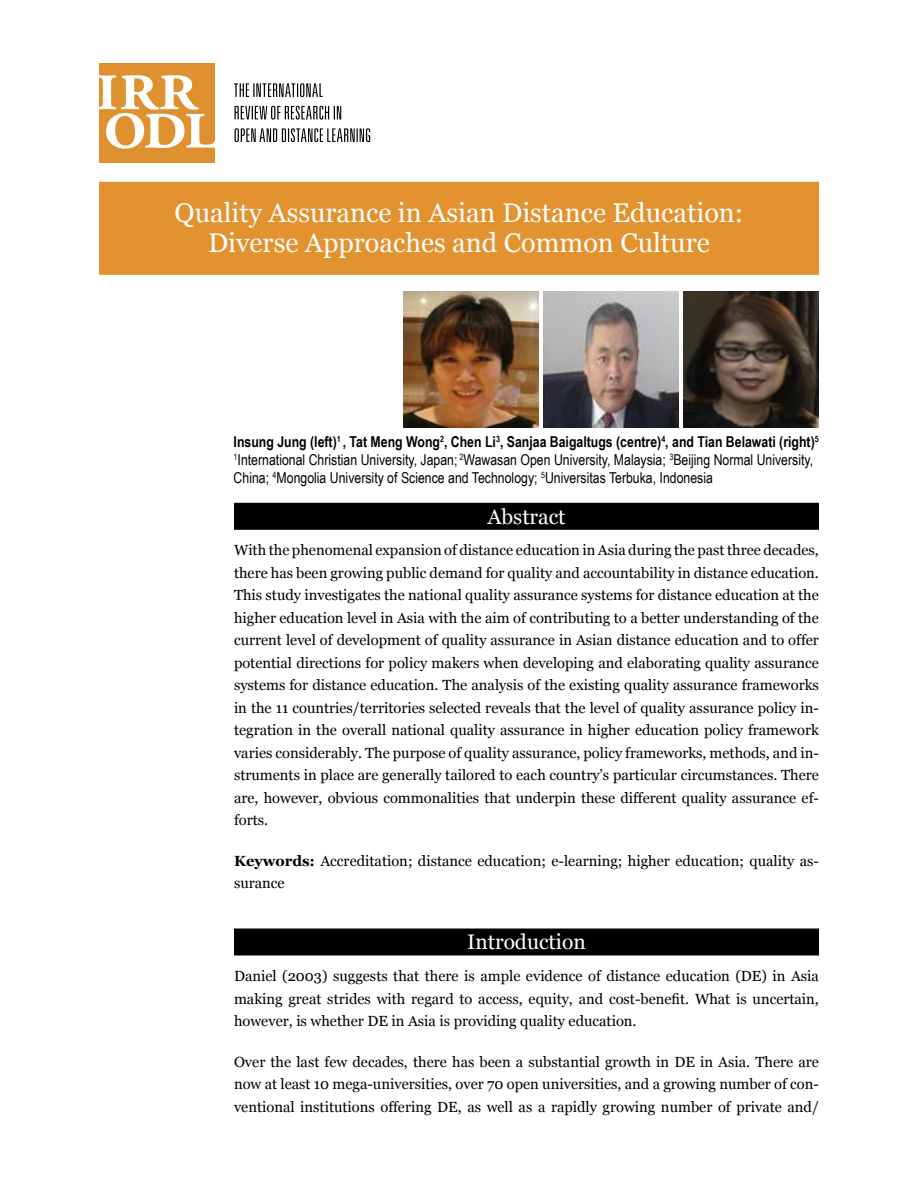
<style>
.page{position:relative;width:918px;height:1188px;background:#fff}
.page>*{position:absolute;margin:0;border:0;box-sizing:border-box;transform-origin:0 0}
.t1{font:27px/30px "Georgia";color:#fff;text-align:center}
.t2{font:21px "Georgia";color:#fff}
.t3{font:15px/18px "Arial Narrow";color:#000}
.t4{font:14.7px/22.5px "Georgia";color:#000;text-align:justify}
.s1{font-weight:700}
</style>
<div class="page">
<img style="left:99px;top:63px;width:116px;height:99px">
<svg style="left:235px;top:128px;width:135px;height:14px"></svg>
<svg style="left:235px;top:106px;width:106px;height:14px"></svg>
<svg style="left:234px;top:83px;width:89px;height:14px"></svg>
<div style="left:99px;top:182px;width:720px;height:63px;background:#e2922e"></div>
<div style="left:99px;top:212px;width:720px;height:63px;background:#e2922e"></div>
<div style="left:234px;top:503px;width:585px;height:27px;background:#000"></div>
<div style="left:234px;top:928px;width:585px;height:27px;background:#000"></div>
<img style="left:544px;top:292px;width:135px;height:135px">
<img style="left:684px;top:292px;width:135px;height:135px">
<img style="left:404px;top:292px;width:135px;height:135px">
<p class="t1" style="left:175px;top:199px;width:570px">Quality Assurance in Asian Distance Education:<br>Diverse Approaches and Common Culture</p>
<p class="t3" style="left:234px;top:432px;width:587px"><span class="s1">Insung Jung (left)</span><sup>1</sup> <span class="s1">, Tat Meng Wong</span><sup>2</sup><span class="s1">, Chen Li</span><sup>3</sup><span class="s1">, Sanjaa Baigaltugs (centre)</span><sup>4</sup><span class="s1">, and Tian Belawati (right)</span><sup>5<br></sup><sup>1</sup>International Christian University, Japan; <sup>2</sup>Wawasan Open University, Malaysia; <sup>3</sup>Beijing Normal University,<br>China; <sup>4</sup>Mongolia University of Science and Technology; <sup>5</sup>Universitas Terbuka, Indonesia</p>
<p class="t2" style="left:487px;top:504px;width:80px">Abstract</p>
<p class="t4" style="left:234px;top:539px;width:587px">With the phenomenal expansion of distance education in Asia during the past three decades, there has been growing public demand for quality and accountability in distance education.<br>This study investigates the national quality assurance systems for distance education at the higher education level in Asia with the aim of contributing to a better understanding of the current level of development of quality assurance in Asian distance education and to offer potential directions for policy makers when developing and elaborating quality assurance systems for distance education. The analysis of the existing quality assurance frameworks in the 11 countries/territories selected reveals that the level of quality assurance policy in&shy;tegration in the overall national quality assurance in higher education policy framework varies considerably. The purpose of quality assurance, policy frameworks, methods, and in&shy;struments in place are generally tailored to each country’s particular circumstances. There are, however, obvious commonalities that underpin these different quality assurance ef&shy;forts.</p>
<p class="t4" style="left:234px;top:850px;width:587px"><span class="s1">Keywords:</span> Accreditation; distance education; e-learning; higher education; quality as&shy;surance</p>
<p class="t2" style="left:467px;top:930px;width:120px">Introduction</p>
<p class="t4" style="left:234px;top:965px;width:586px">Daniel (2003) suggests that there is ample evidence of distance education (DE) in Asia making great strides with regard to access, equity, and cost-benefit. What is uncertain, however, is whether DE in Asia is providing quality education.</p>
<p class="t4" style="left:234px;top:1051px;width:586px">Over the last few decades, there has been a substantial growth in DE in Asia. There are now at least 10 mega-universities, over 70 open universities, and a growing number of con&shy;ventional institutions offering DE, as well as a rapidly growing number of private and/</p>
</div>
